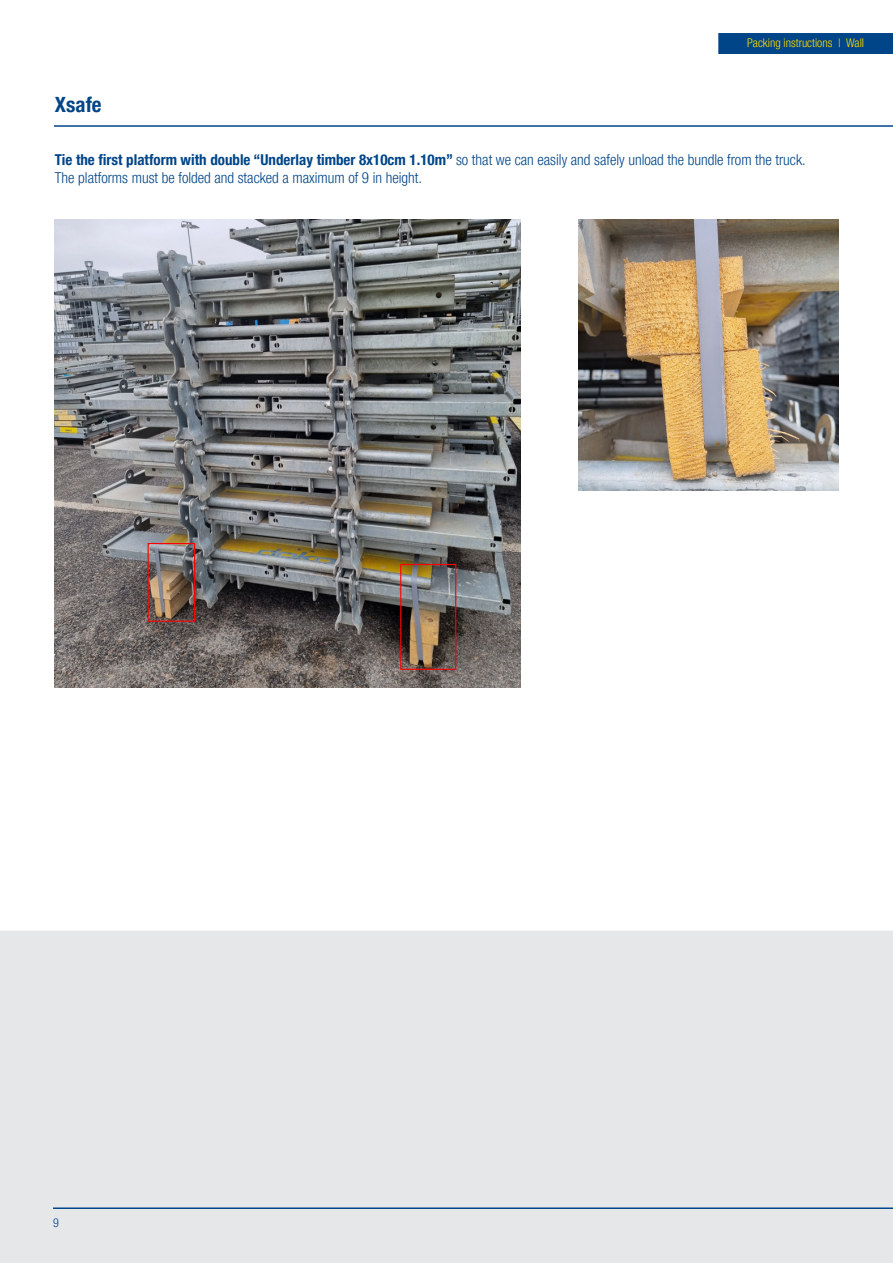
<style>
.page{position:relative;width:893px;height:1263px;background:#fff}
.page>*{position:absolute;margin:0;border:0;box-sizing:border-box;transform-origin:0 0}
.t1{font:700 condensed 21px "Helvetica Neue LT Pro";color:#004588}
.t2{font:700 condensed 15px "Helvetica Neue LT Pro";color:#004588}
.t3{font:300 condensed 15px "Helvetica Neue LT Pro";color:#004588}
.t4{font:300 condensed 12px "Helvetica Neue LT Pro";color:#fd0}
.t5{font:300 condensed 12px "Helvetica Neue LT Pro";color:#004588}
.s1{font-weight:300}
</style>
<div class="page">
<div style="left:0;top:931px;width:893px;height:332px;background:#e6e7e9"></div>
<div style="left:719px;top:34px;width:173px;height:19px;background:#004588"></div>
<div style="left:718px;top:33px;width:175px;height:21px;border:2px solid #004588"></div>
<img style="left:579px;top:219px;width:260px;height:272px">
<img style="left:54px;top:219px;width:466px;height:468px">
<hr style="left:53px;top:1207px;width:840px;height:2px;background:#004588">
<hr style="left:54px;top:125px;width:839px;height:2px;background:#004588">
<p class="t1" style="left:55px;top:92px;width:48px">Xsafe</p>
<p class="t4" style="left:747px;top:36px;width:118px">Packing instructions | Wall</p>
<p class="t2" style="left:55px;top:150px;width:752px">Tie the first platform with double “Underlay timber 8x10cm 1.10m” <span class="s1">so that we can easily and safely unload the bundle from the truck.</span></p>
<p class="t3" style="left:55px;top:169px;width:369px">The platforms must be folded and stacked a maximum of 9 in height.</p>
<p class="t5" style="left:53px;top:1215px;width:7px">9</p>
</div>
